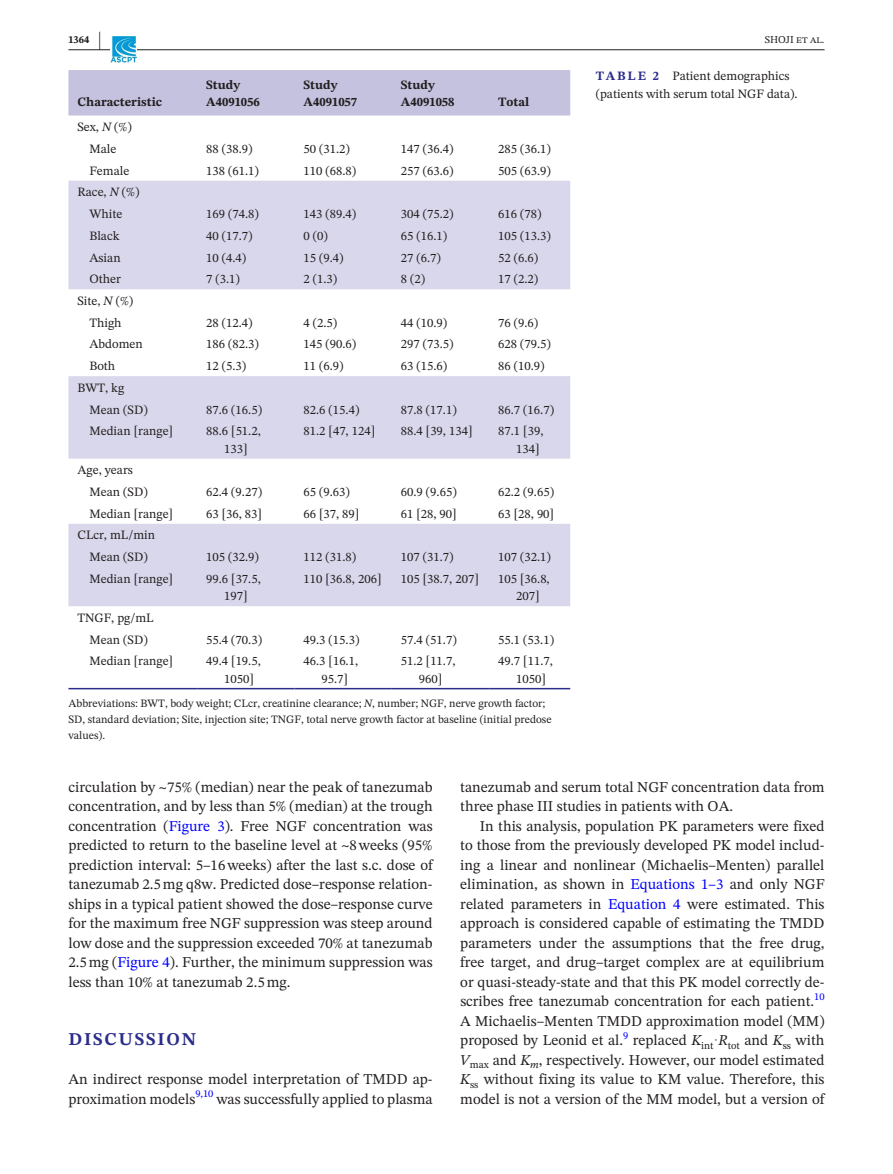
<style>
.page{position:relative;width:893px;height:1174px;background:#fff}
.page>*{position:absolute;margin:0;border:0;box-sizing:border-box;transform-origin:0 0}
.t1{font:700 18px "STIX Two Text";letter-spacing:.1em;color:#2c2d8c}
.t2{font:15px/19.5px "STIX Two Text";color:#231f20;text-align:justify}
.t3{font:12.75px/17.2px "STIX Two Text";color:#231f20;text-align:center}
.t4{font:700 12.75px/17.2px "STIX Two Text";color:#231f20}
.t5{font:11.25px/15.8px "STIX Two Text";color:#231f20}
.t6{font:10.5px "STIX Two Text";color:#231f20}
.t7{font:10.5px "STIX Two Text";color:#00f}
.t8{font:700 10.5px "STIX Two Text";color:#231f20}
.s1{font-size:21px}
.s2{font-style:italic}
.s3{font-weight:700;color:#2c2d8c}
.s4{font-family:"STIX"}
.s5{color:#00f}
.s6{font-family:"Times New Roman"}
</style>
<div class="page">
<hr style="left:68px;top:49px;width:756px;height:1px;background:#231f20">
<img style="left:111px;top:37px;width:25px;height:25px">
<div style="left:68px;top:70px;width:502px;height:45px;background:#c4c2df"></div>
<svg style="left:68px;top:181px;width:502px;height:425px;fill:#d9d7eb"></svg>
<hr style="left:68px;top:688px;width:129px;height:1px;background:#2c2d8c">
<hr style="left:197px;top:688px;width:98px;height:1px;background:#2c2d8c">
<hr style="left:295px;top:688px;width:97px;height:1px;background:#2c2d8c">
<hr style="left:392px;top:688px;width:97px;height:1px;background:#2c2d8c">
<hr style="left:489px;top:688px;width:81px;height:1px;background:#2c2d8c">
<p class="t8" style="left:68px;top:32px;width:34px">1364 <span class="s1">|</span></p>
<p class="t6" style="left:765px;top:32px;width:61px">SHOJI et al.</p>
<p class="t4" style="left:77px;top:94px;width:86px">Characteristic</p>
<p class="t3" style="left:77px;top:116px;width:56px;line-height:21.8px">Sex, <span class="s2">N</span> (%)<br>Male</p>
<p class="t4" style="left:206px;top:76px;width:55px">Study<br>A4091056</p>
<p class="t4" style="left:304px;top:76px;width:55px">Study<br>A4091057</p>
<p class="t4" style="left:401px;top:76px;width:55px">Study<br>A4091058</p>
<p class="t4" style="left:498px;top:94px;width:33px">Total</p>
<p class="t3" style="left:206px;top:140px;width:48px">88 (38.9)</p>
<p class="t3" style="left:304px;top:140px;width:48px">50 (31.2)</p>
<p class="t3" style="left:401px;top:140px;width:54px">147 (36.4)</p>
<p class="t3" style="left:498px;top:140px;width:54px">285 (36.1)</p>
<p class="t3" style="left:89px;top:162px;width:41px">Female</p>
<p class="t3" style="left:206px;top:162px;width:54px">138 (61.1)</p>
<p class="t3" style="left:304px;top:162px;width:54px">110 (68.8)</p>
<p class="t3" style="left:401px;top:162px;width:54px">257 (63.6)</p>
<p class="t3" style="left:498px;top:162px;width:54px">505 (63.9)</p>
<p class="t3" style="left:77px;top:181px;width:63px;line-height:21.8px">Race, <span class="s2">N</span> (%)<br>White</p>
<p class="t3" style="left:206px;top:205px;width:54px">169 (74.8)</p>
<p class="t3" style="left:304px;top:205px;width:54px">143 (89.4)</p>
<p class="t3" style="left:401px;top:205px;width:54px">304 (75.2)</p>
<p class="t3" style="left:498px;top:205px;width:45px">616 (78)</p>
<p class="t3" style="left:89px;top:227px;width:32px">Black</p>
<p class="t3" style="left:206px;top:227px;width:48px">40 (17.7)</p>
<p class="t3" style="left:304px;top:227px;width:26px">0 (0)</p>
<p class="t3" style="left:401px;top:227px;width:48px">65 (16.1)</p>
<p class="t3" style="left:498px;top:227px;width:54px">105 (13.3)</p>
<p class="t3" style="left:89px;top:249px;width:33px">Asian</p>
<p class="t3" style="left:206px;top:249px;width:42px">10 (4.4)</p>
<p class="t3" style="left:304px;top:249px;width:42px">15 (9.4)</p>
<p class="t3" style="left:401px;top:249px;width:42px">27 (6.7)</p>
<p class="t3" style="left:498px;top:249px;width:42px">52 (6.6)</p>
<p class="t3" style="left:89px;top:270px;width:33px">Other</p>
<p class="t3" style="left:206px;top:270px;width:35px">7 (3.1)</p>
<p class="t3" style="left:304px;top:270px;width:35px">2 (1.3)</p>
<p class="t3" style="left:401px;top:270px;width:26px">8 (2)</p>
<p class="t3" style="left:498px;top:270px;width:42px">17 (2.2)</p>
<p class="t3" style="left:77px;top:290px;width:57px;line-height:21.8px">Site, <span class="s2">N</span> (%)<br>Thigh</p>
<p class="t3" style="left:206px;top:314px;width:48px">28 (12.4)</p>
<p class="t3" style="left:304px;top:314px;width:35px">4 (2.5)</p>
<p class="t3" style="left:401px;top:314px;width:48px">44 (10.9)</p>
<p class="t3" style="left:498px;top:314px;width:42px">76 (9.6)</p>
<p class="t3" style="left:89px;top:335px;width:55px">Abdomen</p>
<p class="t3" style="left:206px;top:335px;width:54px">186 (82.3)</p>
<p class="t3" style="left:304px;top:335px;width:54px">145 (90.6)</p>
<p class="t3" style="left:401px;top:335px;width:54px">297 (73.5)</p>
<p class="t3" style="left:498px;top:335px;width:54px">628 (79.5)</p>
<p class="t3" style="left:89px;top:357px;width:27px">Both</p>
<p class="t3" style="left:206px;top:357px;width:42px">12 (5.3)</p>
<p class="t3" style="left:304px;top:357px;width:42px">11 (6.9)</p>
<p class="t3" style="left:401px;top:357px;width:48px">63 (15.6)</p>
<p class="t3" style="left:498px;top:357px;width:48px">86 (10.9)</p>
<p class="t3" style="left:89px;top:377px;width:60px;line-height:21.8px;text-align:left;text-indent:-12px">BWT, kg<br>Mean (SD)</p>
<p class="t3" style="left:206px;top:401px;width:57px">87.6 (16.5)</p>
<p class="t3" style="left:304px;top:401px;width:57px">82.6 (15.4)</p>
<p class="t3" style="left:401px;top:401px;width:57px">87.8 (17.1)</p>
<p class="t3" style="left:498px;top:401px;width:57px">86.7 (16.7)</p>
<p class="t3" style="left:89px;top:422px;width:85px">Median [range]</p>
<p class="t3" style="left:206px;top:422px;width:56px">88.6 [51.2,<br>133]</p>
<p class="t3" style="left:304px;top:422px;width:73px">81.2 [47, 124]</p>
<p class="t3" style="left:401px;top:422px;width:73px">88.4 [39, 134]</p>
<p class="t3" style="left:516px;top:422px;width:29px;text-align:left;text-indent:-18px">87.1 [39,<br>134]</p>
<p class="t3" style="left:89px;top:459px;width:60px;line-height:21.8px;text-align:left;text-indent:-12px">Age, years<br>Mean (SD)</p>
<p class="t3" style="left:206px;top:483px;width:57px">62.4 (9.27)</p>
<p class="t3" style="left:304px;top:483px;width:48px">65 (9.63)</p>
<p class="t3" style="left:401px;top:483px;width:57px">60.9 (9.65)</p>
<p class="t3" style="left:498px;top:483px;width:57px">62.2 (9.65)</p>
<p class="t3" style="left:89px;top:505px;width:85px">Median [range]</p>
<p class="t3" style="left:206px;top:505px;width:57px">63 [36, 83]</p>
<p class="t3" style="left:304px;top:505px;width:57px">66 [37, 89]</p>
<p class="t3" style="left:401px;top:505px;width:57px">61 [28, 90]</p>
<p class="t3" style="left:498px;top:505px;width:57px">63 [28, 90]</p>
<p class="t3" style="left:77px;top:524px;width:79px;line-height:21.8px">CLcr, mL/min<br>Mean (SD)</p>
<p class="t3" style="left:206px;top:548px;width:54px">105 (32.9)</p>
<p class="t3" style="left:304px;top:548px;width:54px">112 (31.8)</p>
<p class="t3" style="left:401px;top:548px;width:54px">107 (31.7)</p>
<p class="t3" style="left:498px;top:548px;width:54px">107 (32.1)</p>
<p class="t3" style="left:89px;top:570px;width:85px">Median [range]</p>
<p class="t3" style="left:206px;top:570px;width:56px">99.6 [37.5,<br>197]</p>
<p class="t3" style="left:304px;top:570px;width:79px">110 [36.8, 206]</p>
<p class="t3" style="left:401px;top:570px;width:79px">105 [38.7, 207]</p>
<p class="t3" style="left:516px;top:570px;width:35px;text-align:left;text-indent:-18px">105 [36.8,<br>207]</p>
<p class="t3" style="left:77px;top:606px;width:78px;line-height:21.8px">TNGF, pg/mL<br>Mean (SD)</p>
<p class="t3" style="left:206px;top:630px;width:57px">55.4 (70.3)</p>
<p class="t3" style="left:304px;top:630px;width:57px">49.3 (15.3)</p>
<p class="t3" style="left:401px;top:630px;width:57px">57.4 (51.7)</p>
<p class="t3" style="left:498px;top:630px;width:57px">55.1 (53.1)</p>
<p class="t3" style="left:89px;top:652px;width:85px">Median [range]</p>
<p class="t3" style="left:224px;top:652px;width:38px;text-align:left;text-indent:-18px">49.4 [19.5,<br>1050]</p>
<p class="t3" style="left:322px;top:652px;width:38px;text-align:left;text-indent:-18px">46.3 [16.1,<br>95.7]</p>
<p class="t3" style="left:401px;top:652px;width:56px">51.2 [11.7,<br>960]</p>
<p class="t3" style="left:516px;top:652px;width:38px;text-align:left;text-indent:-18px">49.7 [11.7,<br>1050]</p>
<p class="t5" style="left:68px;top:695px;width:485px">Abbreviations: BWT, body weight; CLcr, creatinine clearance; <span class="s2">N</span>, number; NGF, nerve growth factor;<br>SD, standard deviation; Site, injection site; TNGF, total nerve growth factor at baseline (initial predose values).</p>
<p class="t3" style="left:596px;top:66px;width:203px;line-height:18px;text-align:left"><span class="s3">TABLE 2</span> Patient demographics (patients with serum total NGF data).</p>
<p class="t2" style="left:68px;top:777px;width:366px">circulation by <span class="s4">~</span>75% (median) near the peak of tanezumab concentration, and by less than 5% (median) at the trough concentration (<span class="s5">Figure 3</span>). Free NGF concentration was predicted to return to the baseline level at <span class="s4">~</span>8weeks (95% prediction interval: 5–16weeks) after the last s.c. dose of tanezumab 2.5mg q8w. Predicted dose–response relation&shy;ships in a typical patient showed the dose–response curve for the maximum free NGF suppression was steep around low dose and the suppression exceeded 70% at tanezumab 2.5mg (<span class="s5">Figure 4</span>). Further, the minimum suppression was less than 10% at tanezumab 2.5mg.</p>
<p class="t1" style="left:68px;top:1026px;width:129px">DISCUSSION</p>
<p class="t2" style="left:68px;top:1069px;width:366px">An indirect response model interpretation of TMDD ap&shy;proximation models</p>
<p class="t7" style="left:195px;top:1086px;width:20px">9,10</p>
<p class="t2" style="left:216px;top:1089px;width:218px">was successfully applied to plasma</p>
<p class="t2" style="left:460px;top:777px;width:366px">tanezumab and serum total NGF concentration data from three phase III studies in patients with OA.</p>
<p class="t2" style="left:460px;top:816px;width:366px;text-indent:20px">In this analysis, population PK parameters were fixed to those from the previously developed PK model includ&shy;ing a linear and nonlinear (Michaelis–Menten) parallel elimination, as shown in <span class="s5">Equations 1–3</span> and only NGF related parameters in <span class="s5">Equation 4</span> were estimated. This approach is considered capable of estimating the TMDD parameters under the assumptions that the free drug, free target, and drug–target complex are at equilibrium or quasi-steady-state and that this PK model correctly de&shy;scribes free tanezumab concentration for each patient.</p>
<p class="t7" style="left:814px;top:988px;width:12px">10</p>
<p class="t2" style="left:460px;top:1011px;width:366px">A Michaelis–Menten TMDD approximation model (MM) proposed by Leonid et al.</p>
<p class="t7" style="left:623px;top:1027px;width:7px">9</p>
<p class="t2" style="left:460px;top:1030px;width:366px;text-indent:173px">replaced <span class="s2">K</span><sub>int</sub><span class="s6">⸱</span><span class="s2">R</span><sub>tot</sub> and <span class="s2">K</span><sub>ss</sub> with <span class="s2">V</span><sub>max</sub> and <span class="s2">K</span><sub>m</sub>, respectively. However, our model estimated <span class="s2">K</span><sub>ss</sub> without fixing its value to KM value. Therefore, this model is not a version of the MM model, but a version of</p>
</div>
